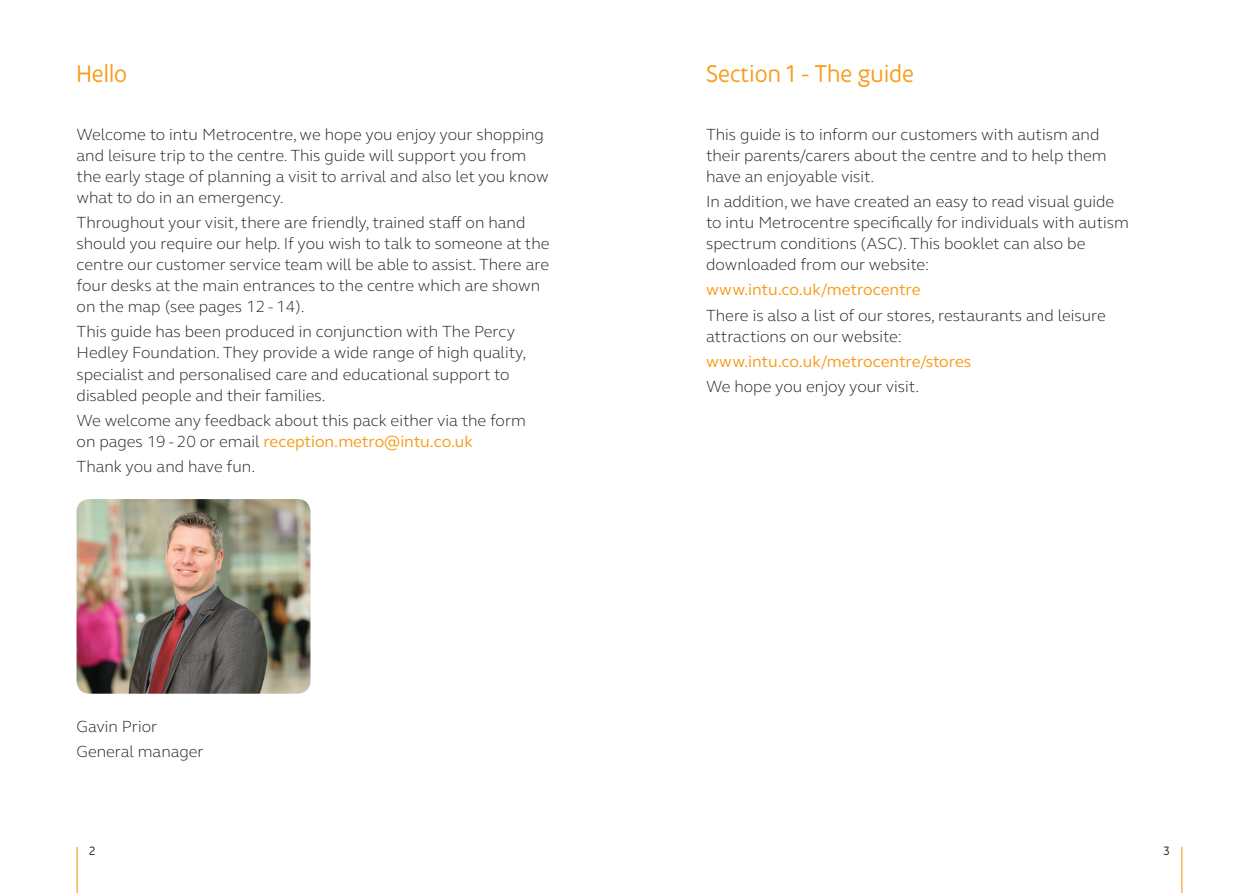
<style>
.page{position:relative;width:1259px;height:893px;background:#fff}
.page>*{position:absolute;margin:0;border:0;box-sizing:border-box;transform-origin:0 0}
.t1{font:24px "Joy Sans";color:#f89c1c}
.t2{font:300 16.5px/21px "FS Elliot";color:#231f20}
.t3{font:16.5px "FS Elliot";color:#f89c1c}
.t4{font:12px "Joy Sans";color:#231f20}
.s1{font-weight:400;color:#f89c1c}
</style>
<div class="page">
<hr style="left:77px;top:847px;width:1px;height:46px;background:#f89c1c">
<hr style="left:1181px;top:847px;width:1px;height:46px;background:#f89c1c">
<img style="left:77px;top:499px;width:233px;height:195px">
<h1 class="t1" style="left:77px;top:60px;width:52px">Hello</h1>
<h1 class="t1" style="left:706px;top:60px;width:209px">Section 1 - The guide</h1>
<p class="t2" style="left:77px;top:123px;width:474px">Welcome to intu Metrocentre, we hope you enjoy your shopping and leisure trip to the centre. This guide will support you from the early stage of planning a visit to arrival and also let you know what to do in an emergency.</p>
<p class="t2" style="left:77px;top:212px;width:474px">Throughout your visit, there are friendly, trained staff on hand should you require our help. If you wish to talk to someone at the centre our customer service team will be able to assist. There are four desks at the main entrances to the centre which are shown on the map (see pages 12 - 14).</p>
<p class="t2" style="left:77px;top:321px;width:451px">This guide has been produced in conjunction with The Percy Hedley Foundation. They provide a wide range of high quality, specialist and personalised care and educational support to disabled people and their families.</p>
<p class="t2" style="left:77px;top:409px;width:451px">We welcome any feedback about this pack either via the form on pages 19 - 20 or email <span class="s1">reception.metro@intu.co.uk</span></p>
<p class="t2" style="left:77px;top:455px;width:180px">Thank you and have fun.</p>
<p class="t2" style="left:77px;top:713px;width:129px;line-height:25.2px">Gavin Prior<br>General manager</p>
<p class="t2" style="left:706px;top:123px;width:402px">This guide is to inform our customers with autism and their parents/carers about the centre and to help them have an enjoyable visit.</p>
<p class="t2" style="left:706px;top:191px;width:424px">In addition, we have created an easy to read visual guide to intu Metrocentre specifically for individuals with autism spectrum conditions (ASC). This booklet can also be downloaded from our website:</p>
<p class="t3" style="left:706px;top:279px;width:216px">www.intu.co.uk/metrocentre</p>
<p class="t2" style="left:706px;top:304px;width:401px">There is also a list of our stores, restaurants and leisure attractions on our website:</p>
<p class="t3" style="left:706px;top:350px;width:267px">www.intu.co.uk/metrocentre/stores</p>
<p class="t2" style="left:706px;top:376px;width:215px">We hope you enjoy your visit.</p>
<p class="t4" style="left:89px;top:844px;width:8px">2</p>
<p class="t4" style="left:1163px;top:844px;width:8px">3</p>
</div>
